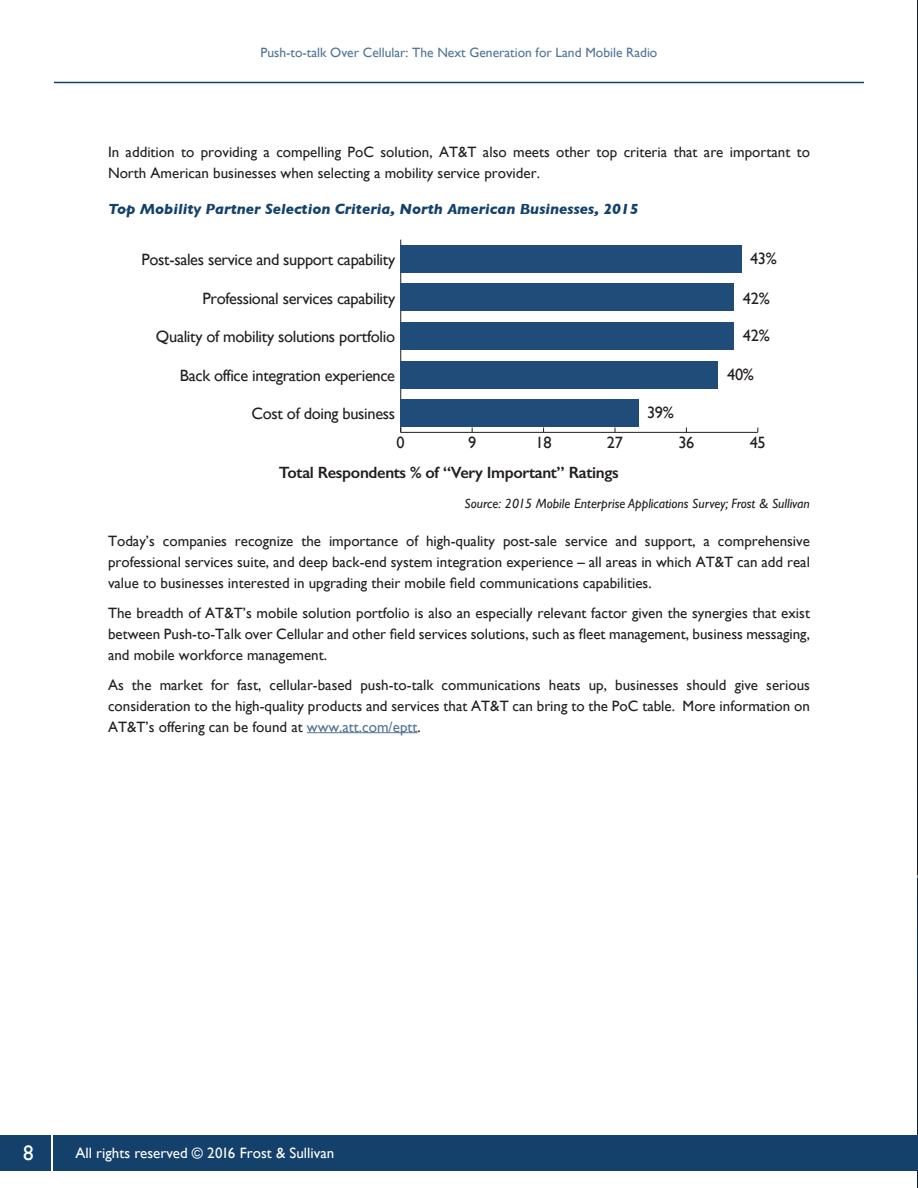
<style>
.page{position:relative;width:918px;height:1188px;background:#fff}
.page>*{position:absolute;margin:0;border:0;box-sizing:border-box;transform-origin:0 0}
.t1{font:21px "Gill Sans";color:#fff}
.t2{font:16.35px "Gill Sans";letter-spacing:-.02em;color:#231f20}
.t3{font:600 16.35px "Gill Sans";letter-spacing:-.02em;color:#231f20}
.t4{font:15px/21px "Gill Sans";color:#231f20;text-align:justify}
.t5{font:italic 700 15px "Gill Sans";color:#13416b}
.t6{font:15px "Gill Sans";color:#fff}
.t7{font:13.5px "Gill Sans";color:#507497}
.t8{font:italic 13.5px "Gill Sans";color:#231f20}
.s1{color:#507497}
</style>
<div class="page">
<hr style="left:917px;top:877px;width:1px;height:311px;background:#13416b">
<svg style="left:917px;top:0;width:1px;height:875px"></svg>
<div style="left:0;top:1135px;width:918px;height:36px;background:#13416b"></div>
<hr style="left:51px;top:1131px;width:2px;height:45px;background:#fff">
<hr style="left:54px;top:82px;width:810px;height:1px;background:#13416b">
<hr style="left:307px;top:732px;width:111px;height:1px;background:#507497">
<hr style="left:401px;top:432px;width:357px;height:1px;background:#231f20">
<hr style="left:400px;top:240px;width:1px;height:192px;background:#231f20">
<div style="left:401px;top:245px;width:341px;height:28px;background:#1f4c78"></div>
<div style="left:401px;top:284px;width:333px;height:27px;background:#1f4c78"></div>
<div style="left:401px;top:322px;width:333px;height:28px;background:#1f4c78"></div>
<div style="left:401px;top:361px;width:317px;height:27px;background:#1f4c78"></div>
<div style="left:401px;top:399px;width:238px;height:28px;background:#1f4c78"></div>
<p class="t7" style="left:261px;top:45px;width:398px">Push-to-talk Over Cellular: The Next Generation for Land Mobile Radio</p>
<p class="t4" style="left:108px;top:142px;width:704px">In addition to providing a compelling PoC solution, AT&amp;T also meets other top criteria that are important to<br>North American businesses when selecting a mobility service provider.</p>
<p class="t5" style="left:108px;top:200px;width:532px">Top Mobility Partner Selection Criteria, North American Businesses, 2015</p>
<p class="t2" style="left:141px;top:250px;width:255px">Post-sales service and support capability</p>
<p class="t2" style="left:202px;top:289px;width:194px">Professional services capability</p>
<p class="t2" style="left:156px;top:327px;width:241px">Quality of mobility solutions portfolio</p>
<p class="t2" style="left:180px;top:366px;width:217px">Back office integration experience</p>
<p class="t2" style="left:252px;top:404px;width:145px">Cost of doing business</p>
<p class="t2" style="left:647px;top:403px;width:28px">39%</p>
<p class="t2" style="left:750px;top:249px;width:28px">43%</p>
<p class="t2" style="left:743px;top:289px;width:28px">42%</p>
<p class="t2" style="left:743px;top:326px;width:28px">42%</p>
<p class="t2" style="left:727px;top:365px;width:28px">40%</p>
<p class="t2" style="left:397px;top:433px;width:10px">0</p>
<p class="t2" style="left:468px;top:433px;width:10px">9</p>
<p class="t2" style="left:536px;top:433px;width:18px">18</p>
<p class="t2" style="left:607px;top:433px;width:18px">27</p>
<p class="t2" style="left:678px;top:433px;width:18px">36</p>
<p class="t2" style="left:750px;top:433px;width:18px">45</p>
<p class="t3" style="left:279px;top:462px;width:342px">Total Respondents % of “Very Important” Ratings</p>
<p class="t8" style="left:464px;top:496px;width:347px">Source: 2015 Mobile Enterprise Applications Survey; Frost &amp; Sullivan</p>
<p class="t4" style="left:108px;top:530px;width:704px">Today’s companies recognize the importance of high-quality post-sale service and support, a comprehensive professional services suite, and deep back-end system integration experience – all areas in which AT&amp;T can add real value to businesses interested in upgrading their mobile field communications capabilities.</p>
<p class="t4" style="left:108px;top:602px;width:704px">The breadth of AT&amp;T’s mobile solution portfolio is also an especially relevant factor given the synergies that exist between Push-to-Talk over Cellular and other field services solutions, such as fleet management, business messaging, and mobile workforce management.</p>
<p class="t4" style="left:108px;top:674px;width:704px">As the market for fast, cellular-based push-to-talk communications heats up, businesses should give serious consideration to the high-quality products and services that AT&amp;T can bring to the PoC table. More information on AT&amp;T’s offering can be found at <span class="s1">www.att.com/eptt</span>.</p>
<h1 class="t1" style="left:23px;top:1141px;width:12px">8</h1>
<p class="t6" style="left:76px;top:1145px;width:260px">All rights reserved © 2016 Frost &amp; Sullivan</p>
</div>
